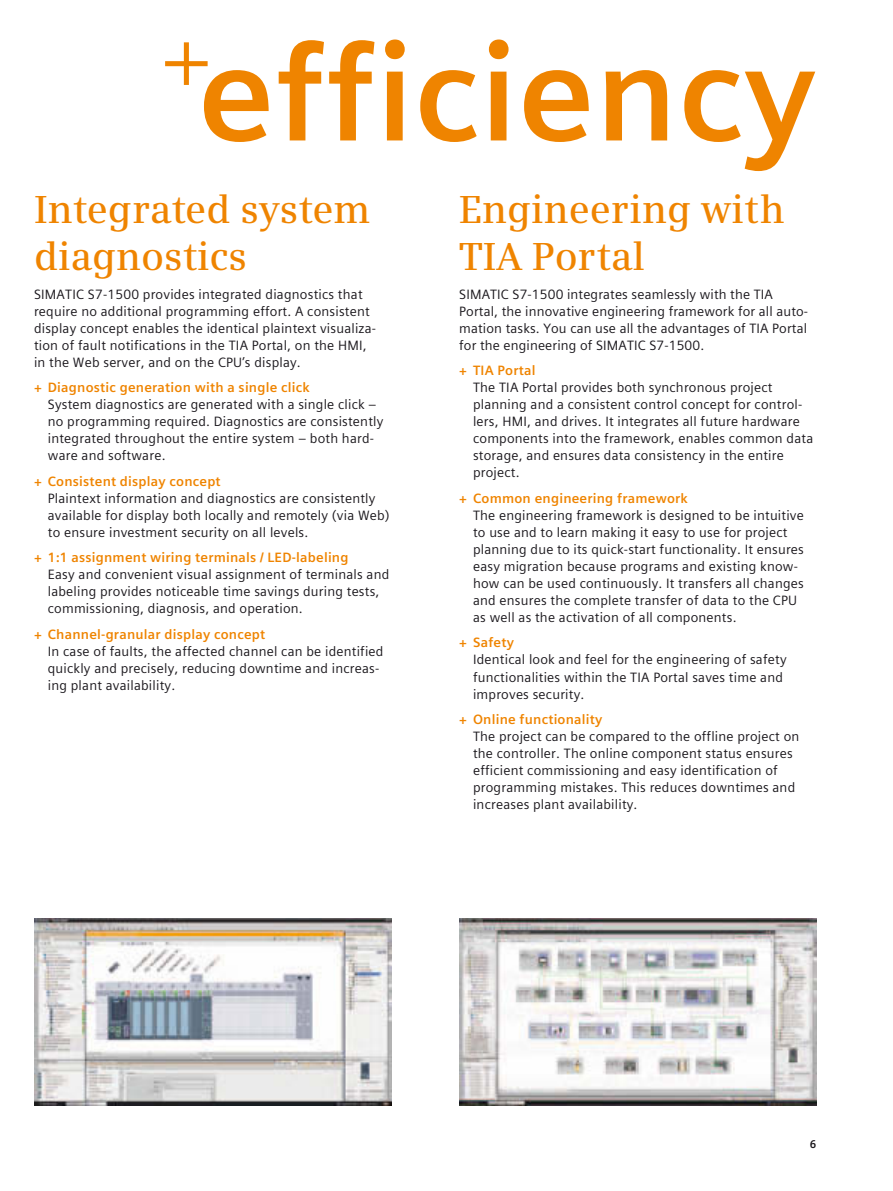
<style>
.page{position:relative;width:893px;height:1191px;background:#fff}
.page>*{position:absolute;margin:0;border:0;box-sizing:border-box;transform-origin:0 0}
.t1{font:700 135px "Siemens Sans Global";letter-spacing:.005em;color:#ef8400}
.t2{font:600 39px/46.8px "Siemens Serif";color:#ef8400}
.t3{font:13.5px/17px "Siemens Sans Global";letter-spacing:.015em;color:#1a171c}
.t4{font:700 13.5px "Siemens Sans Global";letter-spacing:.015em;color:#ef8400}
.t5{font:700 11.25px "Siemens Sans Global";color:#1a171c}
</style>
<div class="page">
<img style="left:34px;top:918px;width:357px;height:187px">
<img style="left:459px;top:918px;width:357px;height:188px">
<h1 class="t1" style="left:162px;top:-10px;width:656px"><sup>+</sup>efficiency</h1>
<h2 class="t2" style="left:34px;top:186px;width:338px">Integrated system diagnostics</h2>
<h2 class="t2" style="left:459px;top:186px;width:327px">Engineering with<br>TIA Portal</h2>
<p class="t3" style="left:34px;top:285px;width:344px">SIMATIC S7-1500 provides integrated diagnostics that require no additional programming effort. A consistent display concept enables the identical plaintext visualiza&shy;tion of fault notifications in the TIA Portal, on the HMI, in the Web server, and on the CPU’s display.</p>
<p class="t4" style="left:34px;top:377px;width:277px">+ Diagnostic generation with a single click</p>
<p class="t3" style="left:48px;top:396px;width:337px">System diagnostics are generated with a single click – no programming required. Diagnostics are consistently integrated throughout the entire system – both hard&shy;ware and software.</p>
<p class="t4" style="left:34px;top:471px;width:188px">+ Consistent display concept</p>
<p class="t3" style="left:48px;top:490px;width:343px">Plaintext information and diagnostics are consistently available for display both locally and remotely (via Web) to ensure investment security on all levels.</p>
<p class="t4" style="left:34px;top:547px;width:316px">+ 1:1 assignment wiring terminals / LED-labeling</p>
<p class="t3" style="left:48px;top:566px;width:343px">Easy and convenient visual assignment of terminals and labeling provides noticeable time savings during tests, commissioning, diagnosis, and operation.</p>
<p class="t4" style="left:34px;top:624px;width:233px">+ Channel-granular display concept</p>
<p class="t3" style="left:48px;top:643px;width:337px">In case of faults, the affected channel can be identified quickly and precisely, reducing downtime and increas&shy;ing plant availability.</p>
<p class="t3" style="left:459px;top:285px;width:350px">SIMATIC S7-1500 integrates seamlessly with the TIA Portal, the innovative engineering framework for all auto&shy;mation tasks. You can use all the advantages of TIA Portal for the engineering of SIMATIC S7-1500.</p>
<p class="t4" style="left:459px;top:360px;width:78px">+ TIA Portal</p>
<p class="t3" style="left:473px;top:379px;width:342px">The TIA Portal provides both synchronous project planning and a consistent control concept for control&shy;lers, HMI, and drives. It integrates all future hardware components into the framework, enables common data storage, and ensures data consistency in the entire project.</p>
<p class="t4" style="left:459px;top:488px;width:230px">+ Common engineering framework</p>
<p class="t3" style="left:473px;top:507px;width:332px">The engineering framework is designed to be intuitive to use and to learn making it easy to use for project planning due to its quick-start functionality. It ensures easy migration because programs and existing know&shy;how can be used continuously. It transfers all changes and ensures the complete transfer of data to the CPU as well as the activation of all components.</p>
<p class="t4" style="left:459px;top:632px;width:56px">+ Safety</p>
<p class="t3" style="left:473px;top:651px;width:315px">Identical look and feel for the engineering of safety functionalities within the TIA Portal saves time and improves security.</p>
<p class="t4" style="left:459px;top:709px;width:145px">+ Online functionality</p>
<p class="t3" style="left:473px;top:728px;width:328px">The project can be compared to the offline project on the controller. The online component status ensures efficient commissioning and easy identification of programming mistakes. This reduces downtimes and increases plant availability.</p>
<p class="t5" style="left:810px;top:1135px;width:8px">6</p>
</div>
